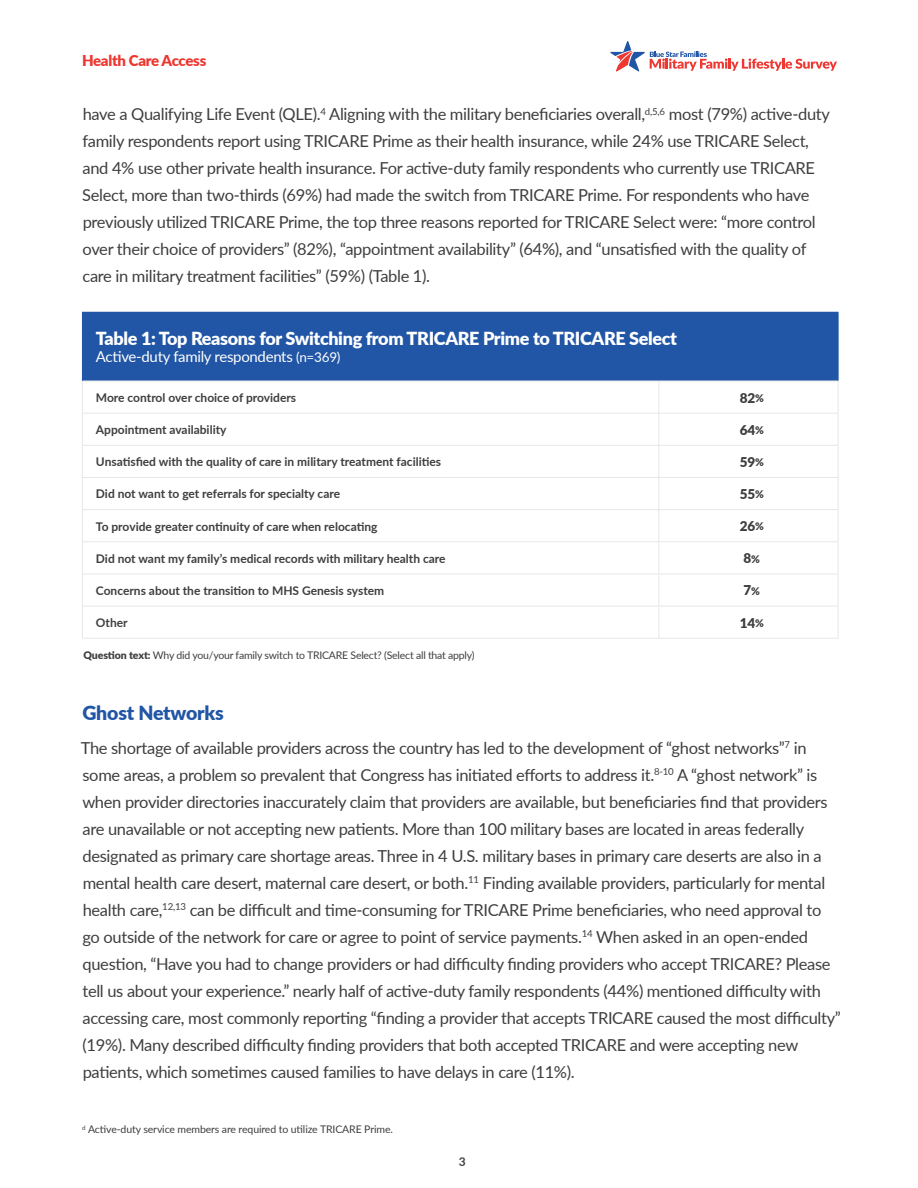
<style>
.page{position:relative;width:918px;height:1188px;background:#fff}
.page>*{position:absolute;margin:0;border:0;box-sizing:border-box;transform-origin:0 0}
.Body_Text{font:900 19.5px "Lato";letter-spacing:-.01em;color:#2155a5}
.t1{font:900 18px "Lato";letter-spacing:-.02em;color:#fff}
.Body_Text-2{font:16.5px/27px "Lato";letter-spacing:-.02em;color:#3e3e3f}
.t2{font:15px "Lato";letter-spacing:-.02em;color:#fff}
.Subhead-white{font:900 15px "Lato";letter-spacing:-.02em;color:#ee3731}
.Body_Text-3{font:900 13.5px "Lato";letter-spacing:-.01em;color:#3e3e3f}
.t3{font:700 12px "Lato";color:#3e3e3f}
.Body_Text-4{font:10.5px "Lato";letter-spacing:-.02em;color:#3e3e3f}
.s1{font-size:13.5px}
.s2{font-size:10.5px}
.s3{font-weight:900}
</style>
<div class="page">
<svg style="left:610px;top:41px;width:227px;height:31px"></svg>
<div style="left:82px;top:312px;width:756px;height:69px;background:#2155a5"></div>
<svg style="left:83px;top:476px;width:755px;height:162px"></svg>
<hr style="left:82px;top:381px;width:577px;height:1px;background:#e6e7e9">
<hr style="left:82px;top:381px;width:1px;height:32px;background:#e6e7e9">
<hr style="left:659px;top:381px;width:179px;height:1px;background:#e6e7e9">
<hr style="left:658px;top:381px;width:1px;height:32px;background:#e6e7e9">
<hr style="left:838px;top:381px;width:1px;height:32px;background:#e6e7e9">
<hr style="left:82px;top:413px;width:577px;height:1px;background:#e6e7e9">
<hr style="left:82px;top:414px;width:1px;height:31px;background:#e6e7e9">
<hr style="left:659px;top:413px;width:179px;height:1px;background:#e6e7e9">
<hr style="left:658px;top:414px;width:1px;height:31px;background:#e6e7e9">
<hr style="left:838px;top:414px;width:1px;height:31px;background:#e6e7e9">
<hr style="left:82px;top:445px;width:577px;height:1px;background:#e6e7e9">
<hr style="left:82px;top:446px;width:1px;height:31px;background:#e6e7e9">
<hr style="left:659px;top:445px;width:179px;height:1px;background:#e6e7e9">
<hr style="left:658px;top:446px;width:1px;height:31px;background:#e6e7e9">
<hr style="left:838px;top:446px;width:1px;height:31px;background:#e6e7e9">
<hr style="left:82px;top:477px;width:577px;height:1px;background:#e6e7e9">
<hr style="left:82px;top:478px;width:1px;height:31px;background:#e6e7e9">
<hr style="left:659px;top:477px;width:179px;height:1px;background:#e6e7e9">
<hr style="left:658px;top:478px;width:1px;height:31px;background:#e6e7e9">
<hr style="left:838px;top:478px;width:1px;height:31px;background:#e6e7e9">
<hr style="left:82px;top:509px;width:577px;height:1px;background:#e6e7e9">
<hr style="left:82px;top:510px;width:1px;height:31px;background:#e6e7e9">
<hr style="left:659px;top:509px;width:179px;height:1px;background:#e6e7e9">
<hr style="left:658px;top:510px;width:1px;height:31px;background:#e6e7e9">
<hr style="left:838px;top:510px;width:1px;height:31px;background:#e6e7e9">
<hr style="left:82px;top:541px;width:577px;height:1px;background:#e6e7e9">
<hr style="left:82px;top:542px;width:1px;height:32px;background:#e6e7e9">
<hr style="left:659px;top:541px;width:179px;height:1px;background:#e6e7e9">
<hr style="left:658px;top:542px;width:1px;height:32px;background:#e6e7e9">
<hr style="left:838px;top:542px;width:1px;height:32px;background:#e6e7e9">
<hr style="left:82px;top:574px;width:577px;height:1px;background:#e6e7e9">
<hr style="left:82px;top:574px;width:1px;height:32px;background:#e6e7e9">
<hr style="left:659px;top:574px;width:179px;height:1px;background:#e6e7e9">
<hr style="left:658px;top:574px;width:1px;height:32px;background:#e6e7e9">
<hr style="left:838px;top:574px;width:1px;height:32px;background:#e6e7e9">
<hr style="left:82px;top:606px;width:577px;height:1px;background:#e6e7e9">
<hr style="left:82px;top:606px;width:1px;height:32px;background:#e6e7e9">
<hr style="left:659px;top:606px;width:179px;height:1px;background:#e6e7e9">
<hr style="left:658px;top:606px;width:1px;height:32px;background:#e6e7e9">
<hr style="left:838px;top:606px;width:1px;height:32px;background:#e6e7e9">
<hr style="left:82px;top:638px;width:577px;height:1px;background:#e6e7e9">
<hr style="left:659px;top:638px;width:179px;height:1px;background:#e6e7e9">
<hr style="left:838px;top:313px;width:1px;height:68px;background:#2155a5">
<p class="Subhead-white" style="left:82px;top:49px;width:126px">Health Care Access</p>
<p class="Body_Text-2" style="left:82px;top:100px;width:749px">have a Qualifying Life Event (QLE).<sup>4</sup> Aligning with the military beneficiaries overall,<sup>d,5,6</sup> most (79%) active-duty family respondents report using TRICARE Prime as their health insurance, while 24% use TRICARE Select, and 4% use other private health insurance. For active-duty family respondents who currently use TRICARE Select, more than two-thirds (69%) had made the switch from TRICARE Prime. For respondents who have previously utilized TRICARE Prime, the top three reasons reported for TRICARE Select were: “more control over their choice of providers” (82%), “appointment availability” (64%), and “unsatisfied with the quality of care in military treatment facilities” (59%) (Table 1).</p>
<p class="t1" style="left:96px;top:325px;width:583px">Table 1: Top Reasons for Switching from TRICARE Prime to TRICARE Select</p>
<p class="t2" style="left:96px;top:346px;width:246px">Active-duty family respondents <span class="s1">(n=369)</span></p>
<p class="t3" style="left:96px;top:389px;width:202px">More control over choice of providers</p>
<p class="Body_Text-3" style="left:740px;top:387px;width:26px">82<span class="s2">%</span></p>
<p class="t3" style="left:96px;top:421px;width:132px">Appointment availability</p>
<p class="Body_Text-3" style="left:740px;top:420px;width:26px">64<span class="s2">%</span></p>
<p class="t3" style="left:96px;top:453px;width:347px">Unsatisfied with the quality of care in military treatment facilities</p>
<p class="Body_Text-3" style="left:740px;top:452px;width:26px">59<span class="s2">%</span></p>
<p class="t3" style="left:96px;top:485px;width:246px">Did not want to get referrals for specialty care</p>
<p class="Body_Text-3" style="left:740px;top:484px;width:26px">55<span class="s2">%</span></p>
<p class="t3" style="left:96px;top:517px;width:283px">To provide greater continuity of care when relocating</p>
<p class="Body_Text-3" style="left:740px;top:516px;width:26px">26<span class="s2">%</span></p>
<p class="t3" style="left:96px;top:549px;width:351px">Did not want my family’s medical records with military health care</p>
<p class="Body_Text-3" style="left:744px;top:548px;width:18px">8<span class="s2">%</span></p>
<p class="t3" style="left:96px;top:582px;width:290px">Concerns about the transition to MHS Genesis system</p>
<p class="Body_Text-3" style="left:744px;top:580px;width:18px">7<span class="s2">%</span></p>
<p class="t3" style="left:96px;top:614px;width:33px">Other</p>
<p class="Body_Text-3" style="left:740px;top:613px;width:26px">14<span class="s2">%</span></p>
<p class="Body_Text-4" style="left:84px;top:648px;width:393px"><span class="s3">Question text:</span> Why did you/your family switch to TRICARE Select? (Select all that apply)</p>
<p class="Body_Text" style="left:82px;top:698px;width:143px">Ghost Networks</p>
<p class="Body_Text-2" style="left:81px;top:734px;width:762px">The shortage of available providers across the country has led to the development of “ghost networks”<sup>7</sup> in some areas, a problem so prevalent that Congress has initiated efforts to address it.<sup>8-10</sup> A “ghost network” is when provider directories inaccurately claim that providers are available, but beneficiaries find that providers are unavailable or not accepting new patients. More than 100 military bases are located in areas federally designated as primary care shortage areas. Three in 4 U.S. military bases in primary care deserts are also in a mental health care desert, maternal care desert, or both.<sup>11</sup> Finding available providers, particularly for mental health care,<sup>12,13</sup> can be difficult and time-consuming for TRICARE Prime beneficiaries, who need approval to go outside of the network for care or agree to point of service payments.<sup>14</sup> When asked in an open-ended question, “Have you had to change providers or had difficulty finding providers who accept TRICARE? Please tell us about your experience.” nearly half of active-duty family respondents (44%) mentioned difficulty with accessing care, most commonly reporting “finding a provider that accepts TRICARE caused the most difficulty” (19%). Many described difficulty finding providers that both accepted TRICARE and were accepting new patients, which sometimes caused families to have delays in care (11%).</p>
<p class="Body_Text-4" style="left:82px;top:1122px;width:312px"><sup>d</sup> Active-duty service members are required to utilize TRICARE Prime.</p>
<p class="t3" style="left:459px;top:1153px;width:8px">3</p>
</div>
